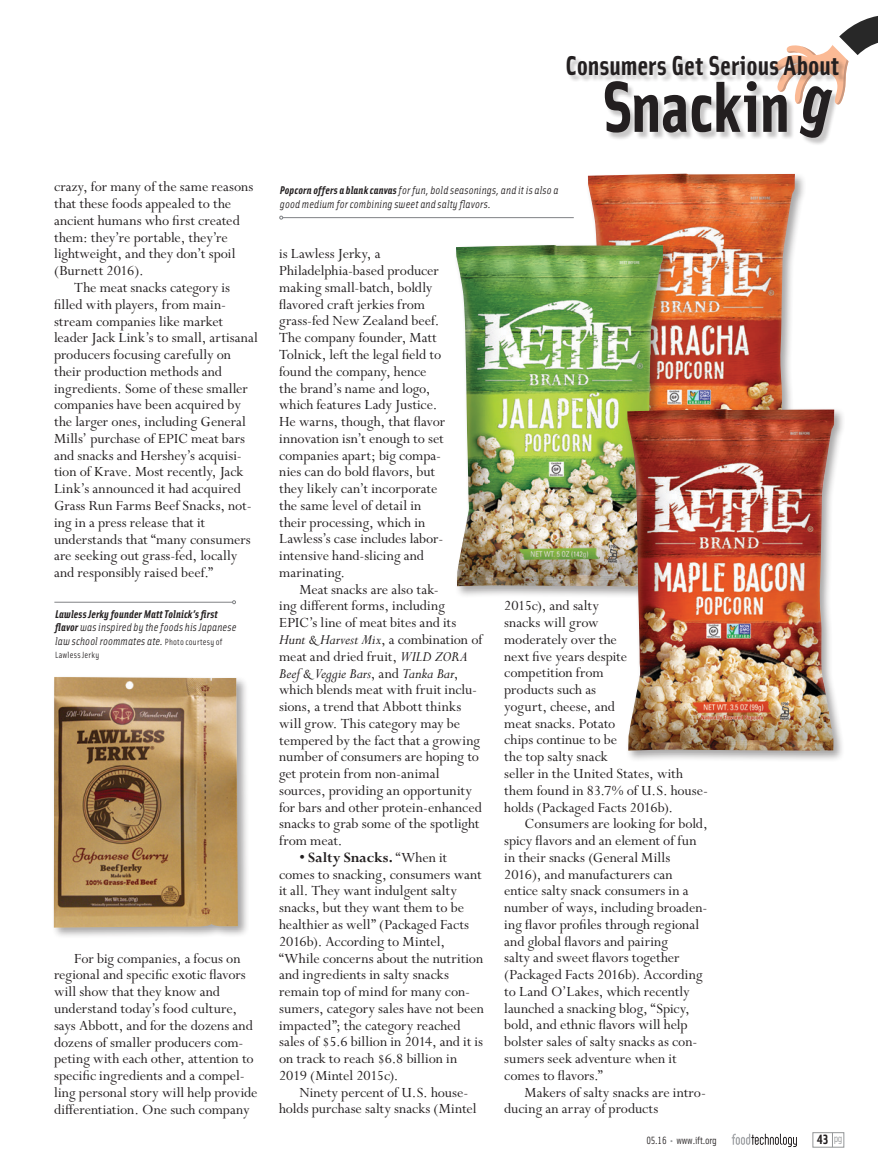
<style>
.page{position:relative;width:878px;height:1175px;background:#fff}
.page>*{position:absolute;margin:0;border:0;box-sizing:border-box;transform-origin:0 0}
.t1{font:72.45px "Solex Bold Lining";letter-spacing:-.01em;color:#231f20}
.t2{font:27.45px "Solex Bold Lining";color:#231f20}
.t3{font:15.75px/16.8px "Perpetua Std";color:#231f20}
.t4{font:13.5px "Solex Bold Lining";color:#231f20}
.t5{font:italic 11.25px/13.5px "Solex Regular Lining";letter-spacing:.015em;color:#231f20}
.t6{font:italic 11.25px "Solex Bold Lining";letter-spacing:.015em;color:#231f20}
.t7{font:10.5px "Solex Regular Lining";letter-spacing:-.02em;color:#231f20}
.t8{font:9px "Solex Regular Lining";letter-spacing:.025em;color:#231f20}
.s1{font-family:"Solex Bold Lining"}
.s2{font-style:normal;font-size:9px}
.s3{font-style:italic}
.s4{font-weight:700}
.s5{color:#949698}
</style>
<div class="page">
<div style="left:812px;top:1132px;width:32px;height:15px;border:1px solid #949698"></div>
<svg style="left:731px;top:1133px;width:65px;height:14px"></svg>
<div style="left:801px;top:87px;width:39px;height:59px;background:#231f20;opacity:.25"></div>
<div style="left:568px;top:57px;width:278px;height:84px;background:#231f20;opacity:.25"></div>
<div style="left:585px;top:171px;width:221px;height:356px;background:#231f20;opacity:.4"></div>
<img style="left:588px;top:174px;width:207px;height:233px">
<div style="left:453px;top:243px;width:221px;height:355px;background:#231f20;opacity:.4"></div>
<img style="left:456px;top:245px;width:207px;height:341px">
<hr style="left:283px;top:217px;width:290px;height:1px;background:#808285">
<div style="left:625px;top:407px;width:220px;height:355px;background:#231f20;opacity:.4"></div>
<img style="left:627px;top:409px;width:207px;height:341px">
<div style="left:51px;top:674px;width:198px;height:265px;background:#231f20;opacity:.4"></div>
<img style="left:54px;top:677px;width:184px;height:251px">
<hr style="left:54px;top:602px;width:178px;height:1px;background:#808285">
<svg style="left:232px;top:600px;width:4px;height:4px"></svg>
<svg style="left:772px;top:16px;width:106px;height:124px"></svg>
<p class="t3" style="left:54px;top:179px;width:201px">crazy, for many of the same reasons that these foods appealed to the ancient humans who first created them: they’re portable, they’re lightweight, and they don’t spoil (Burnett 2016).</p>
<p class="t3" style="left:54px;top:280px;width:205px;text-indent:20px">The meat snacks category is filled with players, from main&shy;stream companies like market leader Jack Link’s to small, artisanal producers focusing carefully on their production methods and ingredients. Some of these smaller companies have been acquired by the larger ones, including General<br>Mills’ purchase of EPIC meat bars and snacks and Hershey’s acquisi&shy;tion of Krave. Most recently, Jack<br>Link’s announced it had acquired<br>Grass Run Farms Beef Snacks, not&shy;ing in a press release that it understands that “many consumers are seeking out grass-fed, locally and responsibly raised beef.”</p>
<p class="t6" style="left:55px;top:606px;width:164px">Lawless Jerky founder Matt Tolnick’s first</p>
<p class="t5" style="left:55px;top:620px;width:183px"><span class="s1">flavor</span> was inspired by the foods his Japanese law school roommates ate. <span class="s2">Photo courtesy of</span></p>
<p class="t8" style="left:55px;top:649px;width:46px">Lawless Jerky</p>
<p class="t3" style="left:54px;top:950px;width:205px;text-indent:20px">For big companies, a focus on regional and specific exotic flavors will show that they know and understand today’s food culture, says Abbott, and for the dozens and dozens of smaller producers com&shy;peting with each other, attention to specific ingredients and a compel&shy;ling personal story will help provide differentiation. One such company</p>
<h2 class="t2" style="left:565px;top:47px;width:275px">Consumers Get Serious About</h2>
<h1 class="t1" style="left:602px;top:59px;width:190px">Snackin</h1>
<p class="t5" style="left:280px;top:183px;width:280px"><span class="s1">Popcorn offers a blank canvas</span> for fun, bold seasonings, and it is also a good medium for combining sweet and salty flavors.</p>
<p class="t3" style="left:279px;top:246px;width:168px">is Lawless Jerky, a<br>Philadelphia-based producer making small-batch, boldly flavored craft jerkies from grass-fed New Zealand beef.<br>The company founder, Matt<br>Tolnick, left the legal field to found the company, hence the brand’s name and logo, which features Lady Justice.<br>He warns, though, that flavor innovation isn’t enough to set companies apart; big compa&shy;nies can do bold flavors, but they likely can’t incorporate the same level of detail in their processing, which in<br>Lawless’s case includes labor&shy;intensive hand-slicing and marinating.</p>
<p class="t3" style="left:279px;top:581px;width:205px;text-indent:20px">Meat snacks are also tak-<br>ing different forms, including<br>EPIC’s line of meat bites and its<br><span class="s3">Hunt &amp; Harvest Mix</span>, a combination of meat and dried fruit, <span class="s3">WILD ZORA<br>Beef &amp; Veggie Bars</span>, and <span class="s3">Tanka Bar</span>, which blends meat with fruit inclu&shy;sions, a trend that Abbott thinks will grow. This category may be tempered by the fact that a growing number of consumers are hoping to get protein from non-animal sources, providing an opportunity for bars and other protein-enhanced snacks to grab some of the spotlight from meat.</p>
<p class="t3" style="left:279px;top:849px;width:206px;text-indent:20px"><span class="s4">• Salty Snacks.</span> “When it comes to snacking, consumers want it all. They want indulgent salty snacks, but they want them to be healthier as well” (Packaged Facts<br>2016b). According to Mintel, “While concerns about the nutrition and ingredients in salty snacks remain top of mind for many con&shy;sumers, category sales have not been impacted”; the category reached sales of $5.6 billion in 2014, and it is on track to reach $6.8 billion in<br>2019 (Mintel 2015c).</p>
<p class="t3" style="left:279px;top:1084px;width:199px;text-indent:20px">Ninety percent of U.S. house&shy;holds purchase salty snacks (Mintel</p>
<p class="t3" style="left:504px;top:598px;width:205px">2015c), and salty<br>snacks will grow<br>moderately over the<br>next five years despite<br>competition from<br>products such as<br>yogurt, cheese, and<br>meat snacks. Potato<br>chips continue to be<br>the top salty snack<br>seller in the United States, with them found in 83.7% of U.S. house&shy;holds (Packaged Facts 2016b).</p>
<p class="t3" style="left:504px;top:816px;width:205px;text-indent:20px">Consumers are looking for bold, spicy flavors and an element of fun in their snacks (General Mills<br>2016), and manufacturers can entice salty snack consumers in a number of ways, including broaden&shy;ing flavor profiles through regional and global flavors and pairing<br>salty and sweet flavors together (Packaged Facts 2016b). According to Land O’Lakes, which recently launched a snacking blog, “Spicy, bold, and ethnic flavors will help bolster sales of salty snacks as con&shy;sumers seek adventure when it comes to flavors.”</p>
<p class="t3" style="left:504px;top:1084px;width:203px;text-indent:20px">Makers of salty snacks are intro&shy;ducing an array of products</p>
<p class="t7" style="left:646px;top:1133px;width:72px">05.16 <span class="s5">•</span> www.ift.org</p>
<p class="t4" style="left:817px;top:1130px;width:27px">43 <sup>pg</sup></p>
</div>
